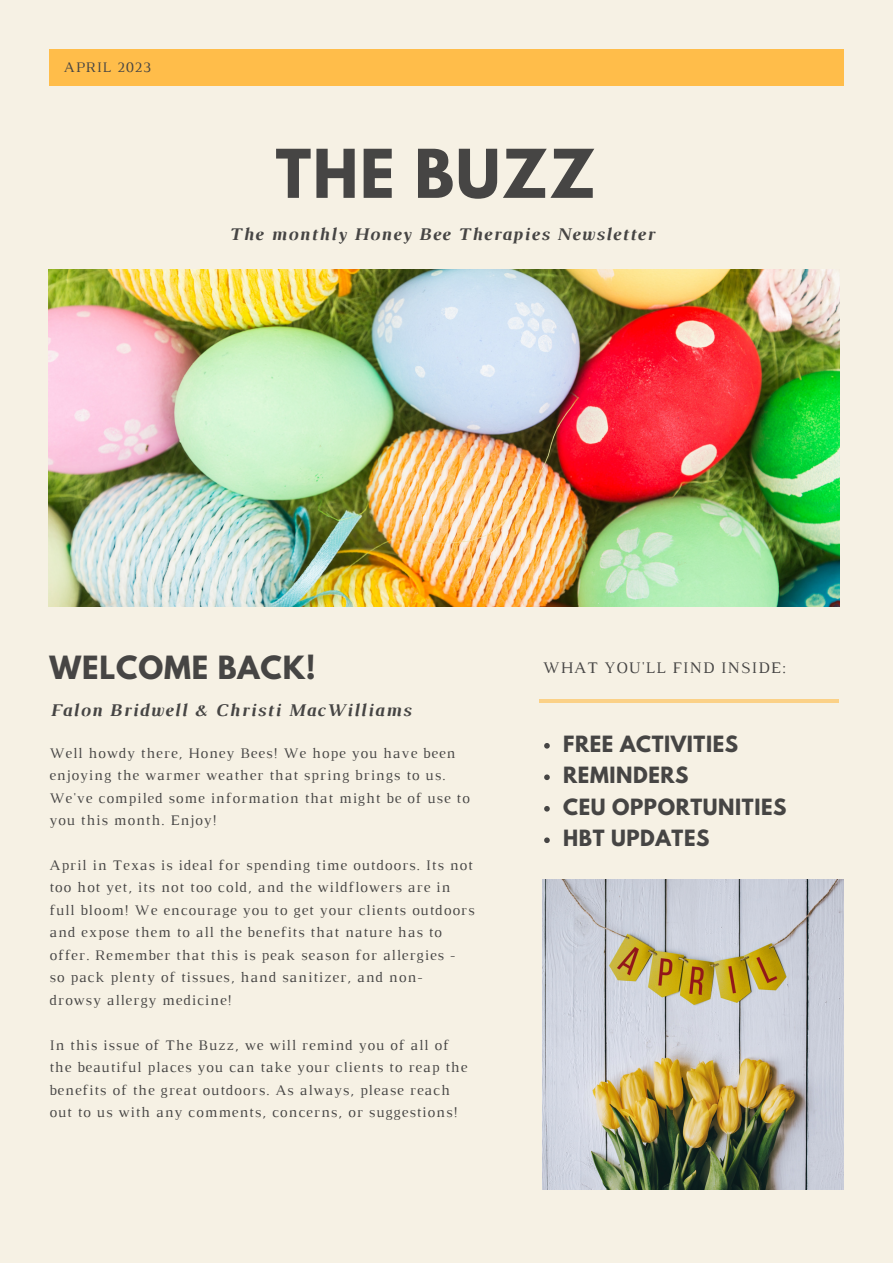
<style>
.page{position:relative;width:893px;height:1264px;background:#fff}
.page>*{position:absolute;margin:0;border:0;box-sizing:border-box;transform-origin:0 0}
.t1{font:700 59.55px "League Spartan";letter-spacing:.03em;color:#464544}
.t2{font:700 28.35px "League Spartan";letter-spacing:.03em;color:#464544}
.t3{font:700 19.8px/31.5px "League Spartan";letter-spacing:.03em;color:#464544}
.t4{font:italic 700 18.3px "Luthier";letter-spacing:.06em;color:#464544}
.t5{font:italic 700 18.15px "Luthier";letter-spacing:.06em;color:#464544}
.t6{font:16.5px "Luthier";letter-spacing:.06em;color:#464544}
.t7{font:14.85px/22.5px "Luthier";letter-spacing:.06em;color:#464544}
</style>
<div class="page">
<div style="left:0;top:0;width:892px;height:1262px;background:#f6f1e4"></div>
<div style="left:49px;top:49px;width:794px;height:36px;background:#ffbd4a"></div>
<svg style="left:544px;top:743px;width:5px;height:5px"></svg>
<svg style="left:544px;top:774px;width:5px;height:6px"></svg>
<svg style="left:544px;top:806px;width:5px;height:5px"></svg>
<svg style="left:544px;top:837px;width:5px;height:6px"></svg>
<hr style="left:540px;top:699px;width:299px;height:4px;background:#fbd187">
<img style="left:48px;top:270px;width:791px;height:336px">
<img style="left:542px;top:879px;width:301px;height:310px">
<p class="t7" style="left:64px;top:57px;width:89px">APRIL 2023</p>
<h1 class="t1" style="left:275px;top:144px;width:321px">THE BUZZ</h1>
<p class="t5" style="left:228px;top:227px;width:427px">The monthly Honey Bee Therapies Newsletter</p>
<h2 class="t2" style="left:49px;top:653px;width:268px">WELCOME BACK!</h2>
<p class="t4" style="left:49px;top:703px;width:362px">Falon Bridwell &amp; Christi MacWilliams</p>
<p class="t7" style="left:49px;top:742px;width:422px">Well howdy there, Honey Bees! We hope you have been enjoying the warmer weather that spring brings to us.<br>We've compiled some information that might be of use to you this month. Enjoy!</p>
<p class="t7" style="left:49px;top:855px;width:426px">April in Texas is ideal for spending time outdoors. Its not too hot yet, its not too cold, and the wildflowers are in full bloom! We encourage you to get your clients outdoors and expose them to all the benefits that nature has to offer. Remember that this is peak season for allergies -<br>so pack plenty of tissues, hand sanitizer, and non&shy;drowsy allergy medicine!</p>
<p class="t7" style="left:49px;top:1034px;width:419px">In this issue of The Buzz, we will remind you of all of the beautiful places you can take your clients to reap the benefits of the great outdoors. As always, please reach out to us with any comments, concerns, or suggestions!</p>
<p class="t6" style="left:543px;top:661px;width:244px">WHAT YOU'LL FIND INSIDE:</p>
<h3 class="t3" style="left:563px;top:730px;width:225px">FREE ACTIVITIES<br>REMINDERS<br>CEU OPPORTUNITIES<br>HBT UPDATES</h3>
</div>
